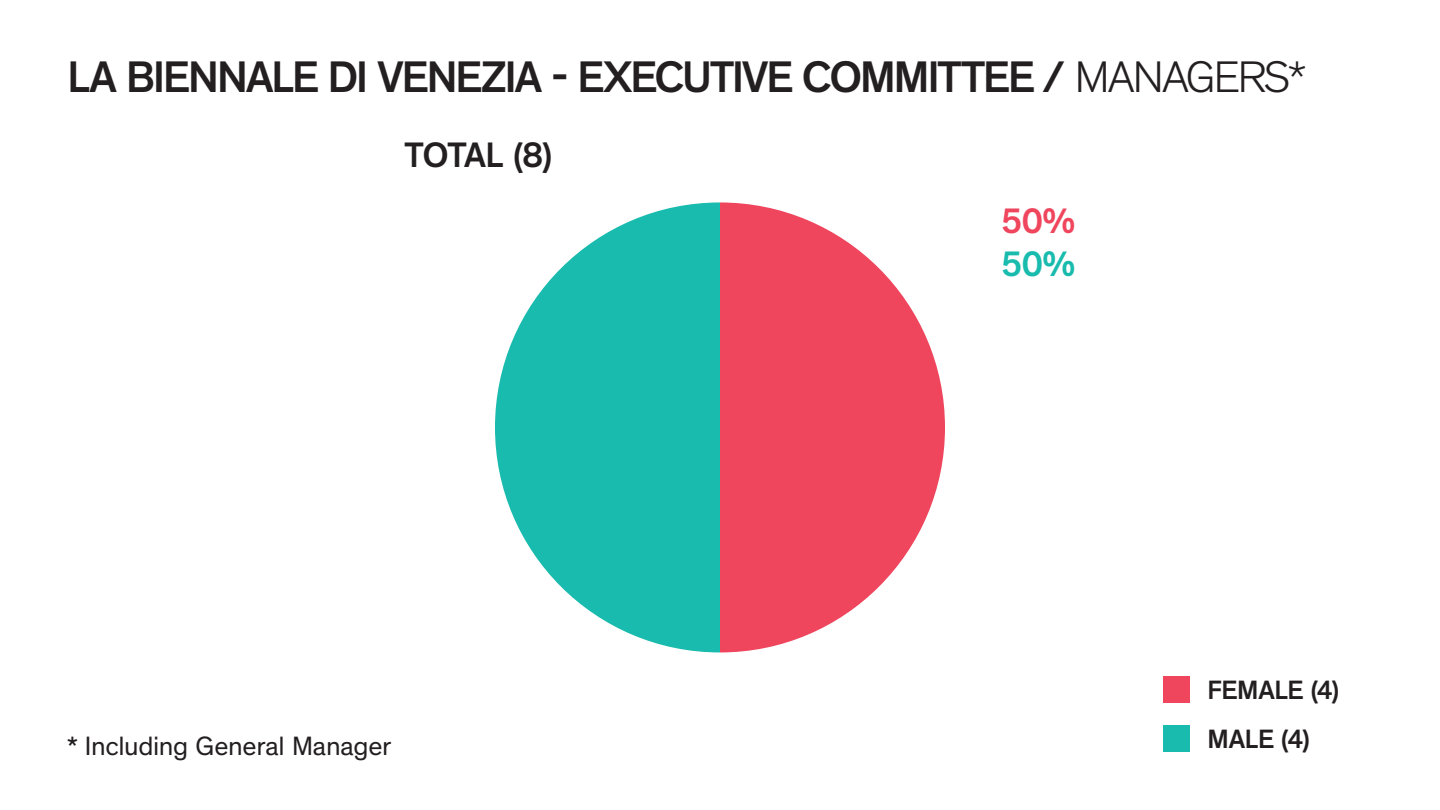
<style>
.page{position:relative;width:1440px;height:810px;background:#fff}
.page>*{position:absolute;margin:0;border:0;box-sizing:border-box;transform-origin:0 0}
.t1{font:500 45px "Theinhardt";letter-spacing:-.04em;color:#231f20}
.t2{font:500 36px "Theinhardt";letter-spacing:-.03em;color:#231f20}
.t3{font:500 36px "Theinhardt";color:#ef465e}
.t4{font:500 36px "Theinhardt";color:#18bbad}
.t5{font:27px "Theinhardt";letter-spacing:-.01em;color:#231f20}
.t6{font:500 27px "Theinhardt";letter-spacing:-.01em;color:#231f20}
.s1{font-weight:300}
</style>
<div class="page">
<div style="left:1163px;top:725px;width:27px;height:27px;background:#18bbad"></div>
<div style="left:1163px;top:676px;width:27px;height:27px;background:#ef465e"></div>
<svg style="left:720px;top:202px;width:225px;height:450px;fill:#ef465e"></svg>
<svg style="left:495px;top:202px;width:225px;height:450px;fill:#18bbad"></svg>
<p class="t1" style="left:67px;top:51px;width:1239px">LA BIENNALE DI VENEZIA - EXECUTIVE COMMITTEE / <span class="s1">MANAGERS*</span></p>
<p class="t2" style="left:405px;top:133px;width:150px">TOTAL (8)</p>
<p class="t3" style="left:1001px;top:199px;width:76px">50%</p>
<p class="t4" style="left:1001px;top:242px;width:76px">50%</p>
<p class="t6" style="left:1208px;top:674px;width:134px">FEMALE (4)</p>
<p class="t5" style="left:67px;top:731px;width:325px">* Including General Manager</p>
<p class="t6" style="left:1208px;top:723px;width:104px">MALE (4)</p>
</div>
